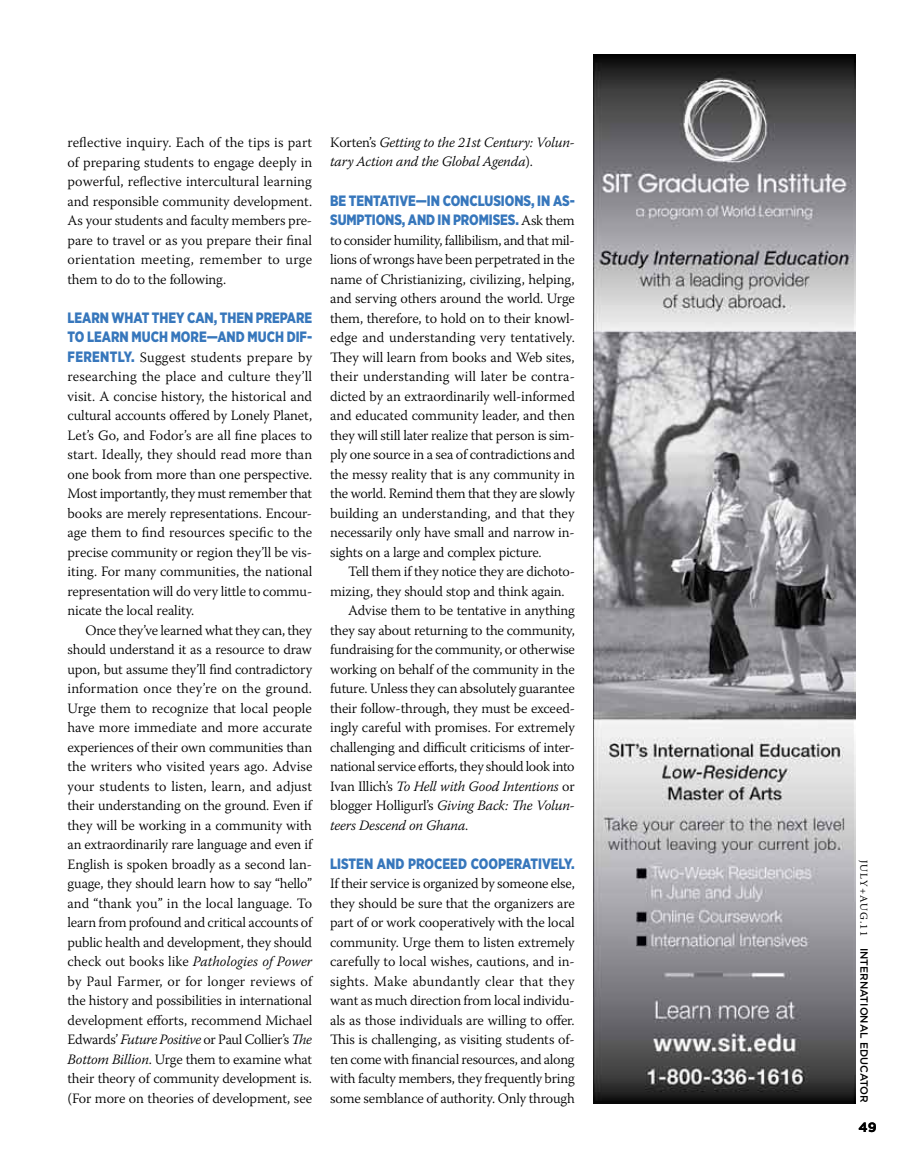
<style>
.page{position:relative;width:905px;height:1175px;background:#fff}
.page>*{position:absolute;margin:0;border:0;box-sizing:border-box;transform-origin:0 0}
.t1{font:900 15px/19.5px "Gotham Narrow";letter-spacing:-.005em;color:#3777bc;text-align:justify;scale:.9 1}
.t2{font:300 14.25px/19.5px "Warnock Pro";letter-spacing:-.015em;color:#000;text-align:justify}
.t3{font:italic 300 14.25px/19.5px "Warnock Pro";letter-spacing:-.015em;color:#000}
.t4{font:700 13.5px "Gotham";color:#000}
.t5{font:500 10.5px "Gotham";color:#000}
.s1{font-family:"Gotham Narrow";font-weight:900;font-size:15px;color:#3777bc}
.s2{font-style:italic}
.s3{font-style:normal}
.s4{font-family:"Warnock Pro";font-weight:300;font-size:14.25px;color:#000}
.s5{font-family:"Warnock Pro";font-weight:400}
</style>
<div class="page">
<img style="left:593px;top:54px;width:262px;height:1049px">
<p class="t2" style="left:68px;top:132px;width:246px">reflective inquiry. Each of the tips is part of preparing students to engage deeply in powerful, reflective intercultural learning and responsible community development.<br>As your students and faculty members pre&shy;pare to travel or as you prepare their final orientation meeting, remember to urge them to do to the following.</p>
<p class="t1" style="left:68px;top:307px;width:273px">LEARN WHAT THEY CAN, THEN PREPARE TO LEARN MUCH MORE—AND MUCH DIF-FERENTL</p>
<p class="t2" style="left:68px;top:347px;width:246px;text-indent:56px"><span class="s1">Y.</span> Suggest students prepare by researching the place and culture they’ll visit. A concise history, the historical and cultural accounts offered by Lonely Planet, Let’s Go, and Fodor’s are all fine places to start. Ideally, they should read more than one book from more than one perspective.<br>Most importantly, they must remember that books are merely representations. Encour&shy;age them to find resources specific to the precise community or region they’ll be vis&shy;iting. For many communities, the national representation will do very little to commu&shy;nicate the local reality.</p>
<p class="t2" style="left:68px;top:620px;width:246px;text-indent:18px">Once they’ve learned what they can, they should understand it as a resource to draw upon, but assume they’ll find contradictory information once they’re on the ground.<br>Urge them to recognize that local people have more immediate and more accurate experiences of their own communities than the writers who visited years ago. Advise your students to listen, learn, and adjust their understanding on the ground. Even if they will be working in a community with an extraordinarily rare language and even if English is spoken broadly as a second lan&shy;guage, they should learn how to say “hello” and “thank you” in the local language. To learn from profound and critical accounts of public health and development, they should check out books like <span class="s2">Pathologies of Power </span>by Paul Farmer, or for longer reviews of the history and possibilities in international development efforts, recommend Michael Edwards’ <span class="s2">Future Positive</span> or Paul Collier’s <span class="s2">The Bottom Billion</span>. Urge them to examine what their theory of community development is. (For more on theories of development, see</p>
<p class="t3" style="left:330px;top:132px;width:246px"><span class="s3">Korten’s</span> Getting to the 21st Century: Volun&shy;tary Action and the Global Agenda<span class="s3">).</span></p>
<p class="t1" style="left:330px;top:190px;width:31px">BE TENTAT</p>
<p class="t1" style="left:395px;top:190px;width:63px">IVE—IN CONCLUS</p>
<p class="t1" style="left:330px;top:190px;width:273px;text-align:right">IONS, INAS-<br>SU MPTIONS, AN D IN PROMISES. <span class="s4">Ask them</span></p>
<p class="t2" style="left:330px;top:230px;width:246px">to consider humility, fallibilism, and that mil&shy;lions of wrongs have been perpetrated in the name of Christianizing, civilizing, helping, and serving others around the world. Urge them, therefore, to hold on to their knowl&shy;edge and understanding very tentatively.<br>They will learn from books and Web sites, their understanding will later be contra&shy;dicted by an extraordinarily well-informed and educated community leader, and then they will still later realize that person is sim&shy;ply one source in a sea of contradictions and the messy reality that is any community in the world. Remind them that they are slowly building an understanding, and that they necessarily only have small and narrow in&shy;sights on a large and complex picture.</p>
<p class="t2" style="left:348px;top:561px;width:228px">Tell them if they notice they are dichoto-</p>
<p class="t2" style="left:330px;top:581px;width:236px">mizing, they should stop and think again.</p>
<p class="t2" style="left:348px;top:600px;width:228px">Advise them to be tentative in anything</p>
<p class="t2" style="left:330px;top:620px;width:246px">they say about returning to the community,</p>
<p class="t2" style="left:330px;top:639px;width:246px">fundraising for the community, or otherwise</p>
<p class="t2" style="left:330px;top:659px;width:246px">working on behalf of the community in the</p>
<p class="t2" style="left:330px;top:678px;width:246px">future. Unless they can absolutely guarantee</p>
<p class="t2" style="left:330px;top:698px;width:246px">their follow-through, they must be exceed-</p>
<p class="t2" style="left:330px;top:717px;width:246px">ingly careful with promises. For extremely</p>
<p class="t2" style="left:330px;top:737px;width:246px">challenging and difficult criticisms of inter-</p>
<p class="t2" style="left:330px;top:756px;width:246px">national service efforts, they should look into</p>
<p class="t3" style="left:330px;top:776px;width:246px"><span class="s3">Ivan Illich’s</span> To Hell with Good Intentions <span class="s3">or</span></p>
<p class="t3" style="left:330px;top:795px;width:246px"><span class="s3">blogger Holligurl’s</span> Giving Back: The Volun-</p>
<p class="t3" style="left:330px;top:815px;width:140px">teers Descend on Ghana<span class="s3">.</span></p>
<p class="t1" style="left:330px;top:853px;width:22px">LISTEN</p>
<p class="t1" style="left:377px;top:853px;width:63px">AN D PROCEE</p>
<p class="t1" style="left:458px;top:853px;width:131px">D COOPERATIVELY.</p>
<p class="t2" style="left:330px;top:873px;width:246px">If their service is organized by someone else, they should be sure that the organizers are part of or work cooperatively with the local community. Urge them to listen extremely carefully to local wishes, cautions, and in&shy;sights. Make abundantly clear that they want as much direction from local individu&shy;als as those individuals are willing to offer.<br>This is challenging, as visiting students of&shy;ten come with financial resources, and along with faculty members, they frequently bring some semblance of authority. Only through</p>
<p class="t5" style="left:871px;top:859px;width:245px;rotate:90deg"><span class="s5">JULY+AUG.11</span> International Educator</p>
<p class="t4" style="left:858px;top:1118px;width:20px">49</p>
</div>
